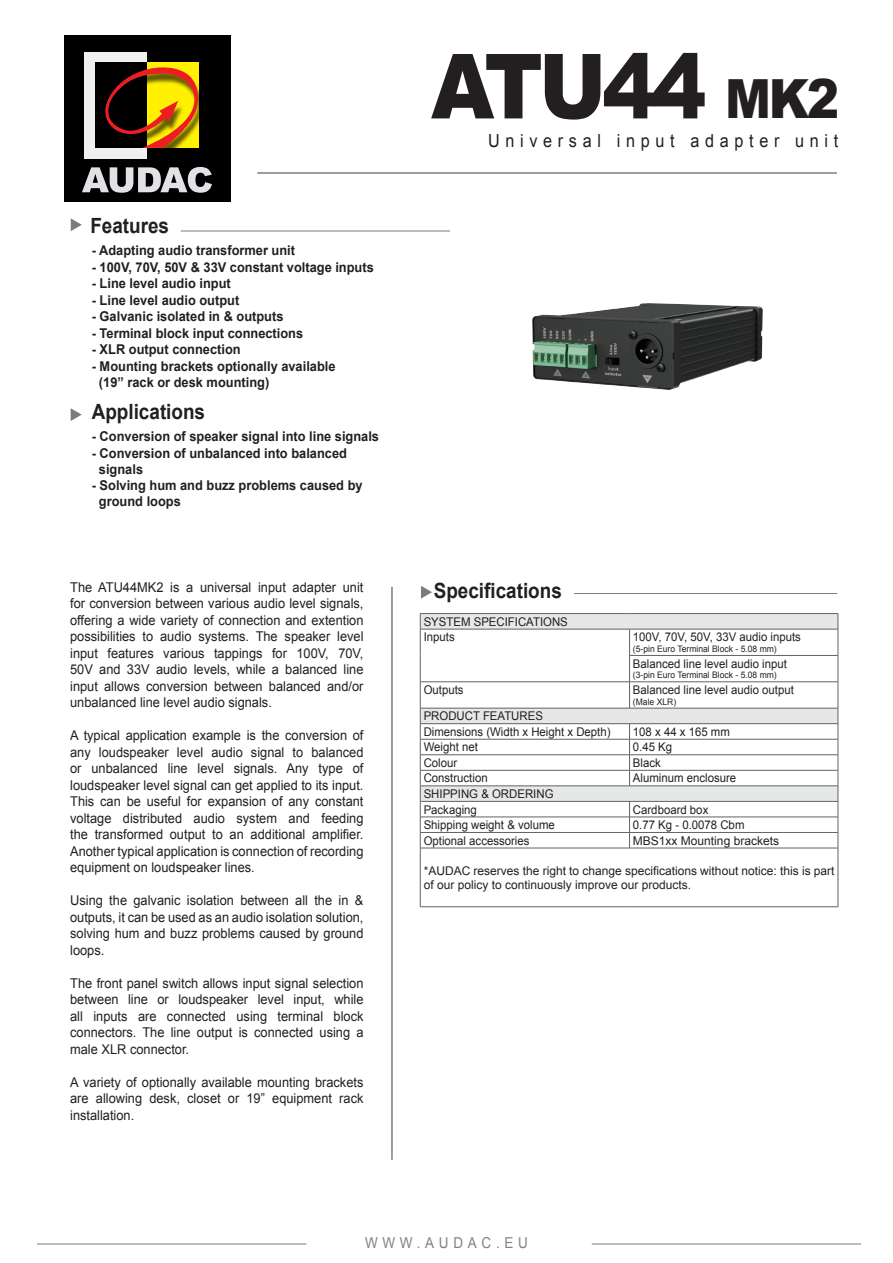
<style>
.page{position:relative;width:893px;height:1263px;background:#fff}
.page>*{position:absolute;margin:0;border:0;box-sizing:border-box;transform-origin:0 0}
.t1{font:900 90px "Arial";letter-spacing:-.05em;color:#231f20;scale:.9 1}
.t2{font:700 21px "Arial";color:#231f20;scale:.9 1}
.t3{font:18px "Arial";letter-spacing:.35em;color:#231f20;scale:.9 1}
.t4{font:15px "Arial";letter-spacing:.35em;color:#808285;scale:.9 1}
.t5{font:13.5px/16.5px "Arial";color:#231f20;text-align:justify;scale:.95 1}
.t6{font:700 13.5px "Arial";color:#231f20;scale:.95 1}
.t7{font:12px "Arial";color:#231f20;scale:.95 1}
.t8{font:12px/14.4px "Arial";color:#231f20}
.t9{font:9px "Arial";color:#231f20;scale:.95 1}
.s1{font-size:54px}
</style>
<div class="page">
<hr style="left:257px;top:172px;width:580px;height:2px;background:#7a7c7f">
<hr style="left:181px;top:231px;width:269px;height:1px;background:#7a7c7f">
<hr style="left:592px;top:1244px;width:269px;height:1px;background:#7a7c7f">
<hr style="left:37px;top:1244px;width:269px;height:1px;background:#7a7c7f">
<hr style="left:574px;top:593px;width:263px;height:1px;background:#7a7c7f">
<hr style="left:391px;top:587px;width:2px;height:573px;background:#7a7c7f">
<svg style="left:71px;top:218px;width:11px;height:13px"></svg>
<svg style="left:421px;top:586px;width:11px;height:13px"></svg>
<svg style="left:71px;top:408px;width:11px;height:13px"></svg>
<div style="left:64px;top:36px;width:166px;height:166px;background:#000"></div>
<div style="left:85px;top:53px;width:62px;height:106px;background:#eff0f0"></div>
<div style="left:147px;top:62px;width:52px;height:86px;background:#fff101"></div>
<div style="left:95px;top:62px;width:52px;height:86px;background:#000"></div>
<svg style="left:105px;top:67px;width:94px;height:81px"></svg>
<svg style="left:82px;top:167px;width:130px;height:26px"></svg>
<svg style="left:421px;top:614px;width:417px;height:187px"></svg>
<div style="left:420px;top:708px;width:418px;height:16px;background:#e6e7e7"></div>
<hr style="left:420px;top:613px;width:210px;height:1px;background:#636366">
<hr style="left:630px;top:613px;width:208px;height:1px;background:#636366">
<hr style="left:420px;top:629px;width:210px;height:1px;background:#636366">
<hr style="left:630px;top:629px;width:208px;height:1px;background:#636366">
<hr style="left:629px;top:655px;width:209px;height:1px;background:#636366">
<hr style="left:420px;top:681px;width:210px;height:1px;background:#636366">
<hr style="left:630px;top:681px;width:208px;height:1px;background:#636366">
<svg style="left:629px;top:629px;width:1px;height:79px"></svg>
<hr style="left:420px;top:739px;width:210px;height:1px;background:#636366">
<hr style="left:630px;top:739px;width:208px;height:1px;background:#636366">
<hr style="left:420px;top:754px;width:210px;height:1px;background:#636366">
<hr style="left:630px;top:754px;width:208px;height:1px;background:#636366">
<hr style="left:420px;top:770px;width:210px;height:1px;background:#636366">
<hr style="left:630px;top:770px;width:208px;height:1px;background:#636366">
<svg style="left:629px;top:724px;width:1px;height:61px"></svg>
<hr style="left:420px;top:785px;width:210px;height:1px;background:#636366">
<hr style="left:630px;top:785px;width:208px;height:1px;background:#636366">
<hr style="left:420px;top:801px;width:210px;height:1px;background:#636366">
<hr style="left:630px;top:801px;width:208px;height:1px;background:#636366">
<hr style="left:420px;top:817px;width:210px;height:1px;background:#636366">
<hr style="left:630px;top:817px;width:208px;height:1px;background:#636366">
<hr style="left:420px;top:832px;width:210px;height:1px;background:#636366">
<hr style="left:630px;top:832px;width:208px;height:1px;background:#636366">
<svg style="left:629px;top:801px;width:1px;height:47px"></svg>
<svg style="left:838px;top:614px;width:1px;height:234px"></svg>
<hr style="left:420px;top:848px;width:210px;height:1px;background:#636366">
<hr style="left:420px;top:848px;width:1px;height:58px;background:#636366">
<hr style="left:630px;top:848px;width:208px;height:1px;background:#636366">
<hr style="left:838px;top:848px;width:1px;height:58px;background:#636366">
<hr style="left:420px;top:906px;width:210px;height:1px;background:#636366">
<hr style="left:630px;top:906px;width:208px;height:1px;background:#636366">
<hr style="left:420px;top:708px;width:210px;height:1px;background:#636366">
<svg style="left:420px;top:614px;width:1px;height:234px"></svg>
<hr style="left:630px;top:708px;width:208px;height:1px;background:#636366">
<hr style="left:420px;top:723px;width:210px;height:1px;background:#636366">
<hr style="left:630px;top:723px;width:208px;height:1px;background:#636366">
<img style="left:532px;top:303px;width:231px;height:87px">
<h2 class="t2" style="left:90px;top:211px;width:89px">Features</h2>
<p class="t6" style="left:92px;top:241px;width:216px">- Adapting audio transformer unit</p>
<p class="t6" style="left:92px;top:257px;width:298px">- 100V, 70V, 50V &amp; 33V constant voltage inputs</p>
<p class="t6" style="left:92px;top:274px;width:148px">- Line level audio input</p>
<p class="t6" style="left:92px;top:290px;width:157px">- Line level audio output</p>
<p class="t6" style="left:92px;top:307px;width:203px">- Galvanic isolated in &amp; outputs</p>
<p class="t6" style="left:92px;top:323px;width:224px">- Terminal block input connections</p>
<p class="t6" style="left:92px;top:340px;width:158px">- XLR output connection</p>
<p class="t6" style="left:92px;top:356px;width:258px">- Mounting brackets optionally available</p>
<p class="t6" style="left:99px;top:373px;width:181px">(19” rack or desk mounting)</p>
<h2 class="t2" style="left:92px;top:397px;width:128px">Applications</h2>
<p class="t6" style="left:92px;top:427px;width:304px">- Conversion of speaker signal into line signals</p>
<p class="t6" style="left:92px;top:443px;width:270px">- Conversion of unbalanced into balanced</p>
<p class="t6" style="left:99px;top:460px;width:48px">signals</p>
<p class="t6" style="left:92px;top:476px;width:287px">- Solving hum and buzz problems caused by</p>
<p class="t6" style="left:99px;top:492px;width:88px">ground loops</p>
<p class="t5" style="left:70px;top:578px;width:310px">The ATU44MK2 is a universal input adapter unit for conversion between various audio level signals, offering a wide variety of connection and extention possibilities to audio systems. The speaker level input features various tappings for 100V, 70V, 50V and 33V audio levels, while a balanced line input allows conversion between balanced and/or unbalanced line level audio signals.</p>
<p class="t5" style="left:70px;top:727px;width:310px">A typical application example is the conversion of any loudspeaker level audio signal to balanced or unbalanced line level signals. Any type of loudspeaker level signal can get applied to its input.<br>This can be useful for expansion of any constant voltage distributed audio system and feeding the transformed output to an additional amplifier.<br>Another typical application is connection of recording equipment on loudspeaker lines.</p>
<p class="t5" style="left:70px;top:892px;width:310px">Using the galvanic isolation between all the in &amp; outputs, it can be used as an audio isolation solution, solving hum and buzz problems caused by ground loops.</p>
<p class="t5" style="left:70px;top:974px;width:310px">The front panel switch allows input signal selection between line or loudspeaker level input, while all inputs are connected using terminal block connectors. The line output is connected using a male XLR connector.</p>
<p class="t5" style="left:70px;top:1073px;width:310px">A variety of optionally available mounting brackets are allowing desk, closet or 19” equipment rack installation.</p>
<p class="t1" style="left:431px;top:21px;width:455px">ATU44 <span class="s1">MK2</span></p>
<p class="t3" style="left:488px;top:128px;width:391px">Universal input adapter unit</p>
<h2 class="t2" style="left:434px;top:576px;width:144px">Specifications</h2>
<p class="t7" style="left:424px;top:613px;width:153px">SYSTEM SPECIFICATIONS</p>
<p class="t7" style="left:424px;top:629px;width:34px">Inputs</p>
<p class="t7" style="left:633px;top:629px;width:178px">100V, 70V, 50V, 33V audio inputs</p>
<p class="t9" style="left:633px;top:643px;width:153px">(5-pin Euro Terminal Block - 5.08 mm)</p>
<p class="t7" style="left:633px;top:655px;width:164px">Balanced line level audio input</p>
<p class="t9" style="left:633px;top:669px;width:153px">(3-pin Euro Terminal Block - 5.08 mm)</p>
<p class="t7" style="left:424px;top:681px;width:44px">Outputs</p>
<p class="t7" style="left:633px;top:681px;width:171px">Balanced line level audio output</p>
<p class="t9" style="left:633px;top:695px;width:47px">(Male XLR)</p>
<p class="t7" style="left:424px;top:708px;width:127px">PRODUCT FEATURES</p>
<p class="t7" style="left:424px;top:723px;width:198px">Dimensions (Width x Height x Depth)</p>
<p class="t7" style="left:633px;top:723px;width:104px">108 x 44 x 165 mm</p>
<p class="t7" style="left:424px;top:739px;width:59px">Weight net</p>
<p class="t7" style="left:633px;top:739px;width:43px">0.45 Kg</p>
<p class="t7" style="left:424px;top:754px;width:37px">Colour</p>
<p class="t7" style="left:633px;top:754px;width:31px">Black</p>
<p class="t7" style="left:424px;top:770px;width:69px">Construction</p>
<p class="t7" style="left:633px;top:770px;width:110px">Aluminum enclosure</p>
<p class="t7" style="left:424px;top:785px;width:138px">SHIPPING &amp; ORDERING</p>
<p class="t7" style="left:424px;top:801px;width:58px">Packaging</p>
<p class="t7" style="left:633px;top:801px;width:81px">Cardboard box</p>
<p class="t7" style="left:424px;top:816px;width:140px">Shipping weight &amp; volume</p>
<p class="t7" style="left:633px;top:816px;width:119px">0.77 Kg - 0.0078 Cbm</p>
<p class="t7" style="left:424px;top:832px;width:113px">Optional accessories</p>
<p class="t8" style="left:633px;top:833px;width:148px">MBS1xx Mounting brackets</p>
<p class="t8" style="left:424px;top:863px;width:412px">*AUDAC reserves the right to change specifications without notice: this is part of our policy to continuously improve our products.</p>
<p class="t4" style="left:365px;top:1232px;width:183px">WWW.AUDAC.EU</p>
</div>
